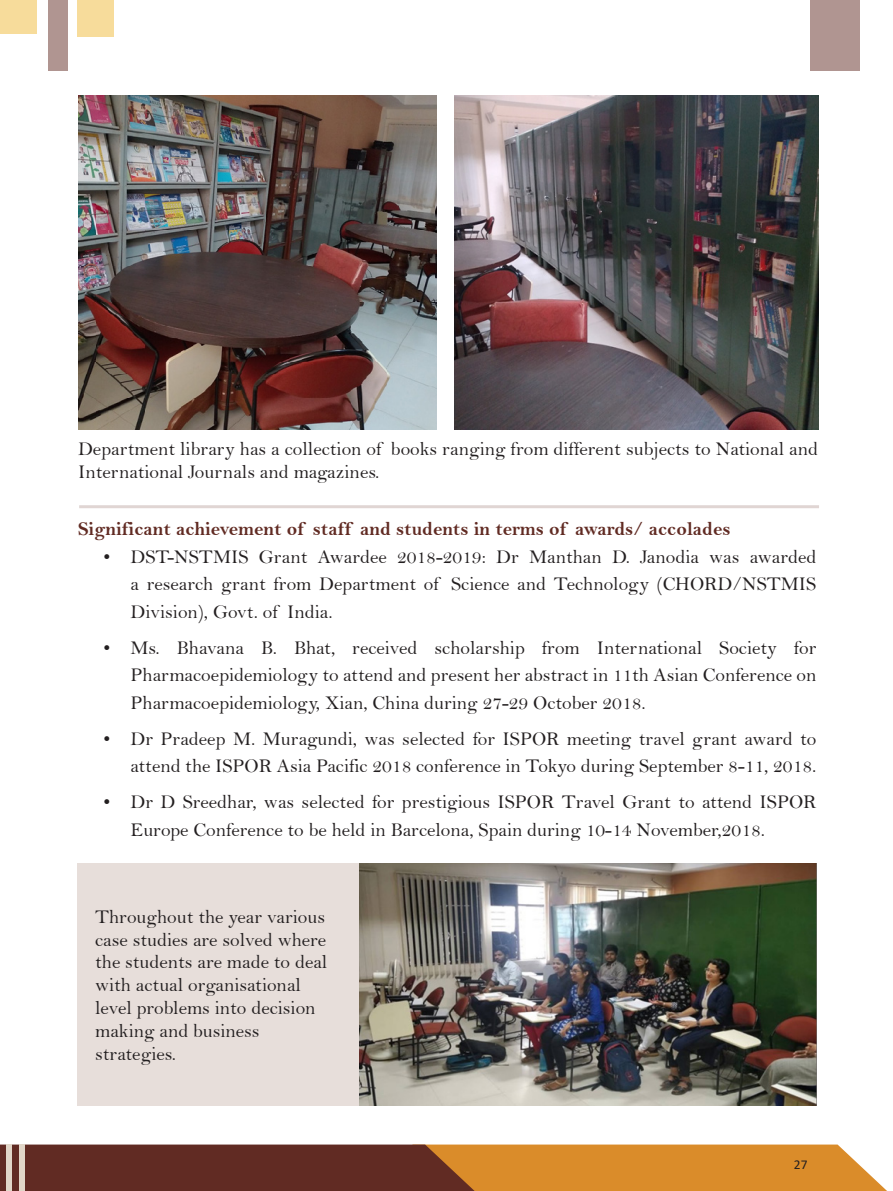
<style>
.page{position:relative;width:893px;height:1191px;background:#fff}
.page>*{position:absolute;margin:0;border:0;box-sizing:border-box;transform-origin:0 0}
.t1{font:19.5px/22.8px "Bell";color:#231f20}
.t2{font:19.5px "Bell MT Bold";color:#612b23}
.t3{font:13.5px "Calibri";color:#231f20}
</style>
<div class="page">
<svg style="left:1px;top:1144px;width:886px;height:47px;background:#9f612f"></svg>
<hr style="left:0;top:1144px;width:1px;height:47px;background:#e1d6c8">
<div style="left:6px;top:1144px;width:5px;height:47px;background:#e1d6c8"></div>
<div style="left:19px;top:1144px;width:6px;height:47px;background:#e1d6c8"></div>
<div style="left:0;top:0;width:37px;height:34px;background:#f7dc9b"></div>
<div style="left:77px;top:0;width:37px;height:37px;background:#f7dc9b"></div>
<div style="left:48px;top:0;width:20px;height:70px;background:#b09591"></div>
<div style="left:810px;top:0;width:50px;height:70px;background:#b09591"></div>
<div style="left:77px;top:863px;width:739px;height:243px;background:#e7deda"></div>
<img style="left:78px;top:95px;width:358px;height:334px">
<img style="left:454px;top:95px;width:364px;height:334px">
<hr style="left:79px;top:505px;width:740px;height:3px;background:#612b23">
<img style="left:359px;top:863px;width:457px;height:243px">
<p class="t1" style="left:78px;top:437px;width:741px">Department library has a collection of books ranging from different subjects to National and<br>International Journals and magazines.</p>
<p class="t2" style="left:78px;top:517px;width:654px">Significant achievement of staff and students in terms of awards/ accolades</p>
<p class="t1" style="left:131px;top:543px;width:687px;line-height:27.5px;text-align:justify;text-indent:-27px">• DST-NSTMIS Grant Awardee 2018-2019: Dr Manthan D. Janodia was awarded a research grant from Department of Science and Technology (CHORD/NSTMIS Division), Govt. of India.</p>
<p class="t1" style="left:131px;top:634px;width:687px;line-height:27.5px;text-align:justify;text-indent:-27px">• Ms. Bhavana B. Bhat, received scholarship from International Society for Pharmacoepidemiology to attend and present her abstract in 11th Asian Conference on Pharmacoepidemiology, Xian, China during 27-29 October 2018.</p>
<p class="t1" style="left:104px;top:725px;width:714px;line-height:27.5px;text-align:right">• Dr Pradeep M. Muragundi, was selected for ISPOR meeting travel grant award to attend the ISPOR Asia Pacific 2018 conference in Tokyo during September 8-11, 2018.</p>
<p class="t1" style="left:131px;top:788px;width:687px;line-height:27.5px;text-indent:-27px">• Dr D Sreedhar, was selected for prestigious ISPOR Travel Grant to attend ISPOR<br>Europe Conference to be held in Barcelona, Spain during 10-14 November,2018.</p>
<p class="t1" style="left:95px;top:905px;width:234px">Throughout the year various case studies are solved where the students are made to deal with actual organisational level problems into decision making and business strategies.</p>
<p class="t3" style="left:794px;top:1155px;width:15px">27</p>
</div>
